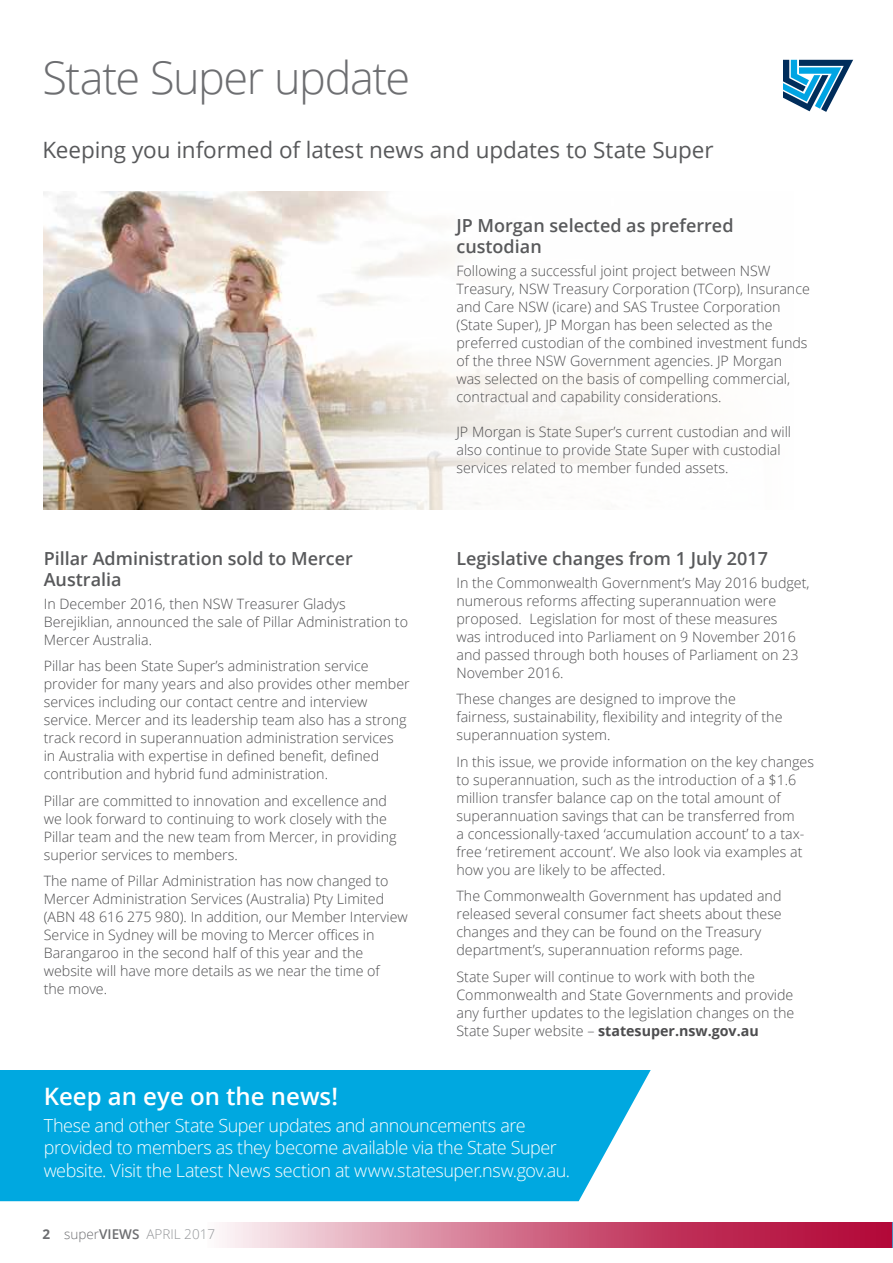
<style>
.page{position:relative;width:893px;height:1263px;background:#fff}
.page>*{position:absolute;margin:0;border:0;box-sizing:border-box;transform-origin:0 0}
.t1{font:300 45px "Open Sans";letter-spacing:-.035em;color:#6d6e71}
.t2{font:600 24px "Open Sans";color:#fff}
.t3{font:22.5px "Open Sans";letter-spacing:-.005em;color:#58595b}
.t4{font:300 18px/22.5px "Open Sans";letter-spacing:-.025em;color:#fff}
.t5{font:600 18px/21px "Open Sans";color:#58595b}
.t6{font:300 14.25px/18px "Open Sans";color:#4d4d4f}
.t7{font:300 13.5px "Open Sans";color:#95979a}
.s1{font-weight:700}
.s2{font-weight:700;color:#6d6e71}
.s3{color:#6d6e71}
.s4{font-weight:600;color:#6d6e71}
</style>
<div class="page">
<svg style="left:892px;top:1222px;width:1px;height:25px"></svg>
<svg style="left:222px;top:1222px;width:670px;height:25px;background:#d06885"></svg>
<img style="left:44px;top:191px;width:276px;height:319px">
<svg style="left:320px;top:191px;width:360px;height:319px"></svg>
<div style="left:0;top:1070px;width:651px;height:131px;background:#00a8e0"></div>
<svg style="left:783px;top:60px;width:70px;height:52px"></svg>
<h1 class="t1" style="left:43px;top:47px;width:369px">State Super update</h1>
<h3 class="t3" style="left:43px;top:134px;width:673px">Keeping you informed of latest news and updates to State Super</h3>
<p class="t5" style="left:44px;top:548px;width:311px">Pillar Administration sold to Mercer<br>Australia</p>
<p class="t6" style="left:44px;top:594px;width:366px">In December 2016, then NSW Treasurer Gladys<br>Berejiklian, announced the sale of Pillar Administration to<br>Mercer Australia.</p>
<p class="t6" style="left:44px;top:656px;width:367px">Pillar has been State Super’s administration service provider for many years and also provides other member services including our contact centre and interview service. Mercer and its leadership team also has a strong track record in superannuation administration services<br>in Australia with expertise in defined benefit, defined contribution and hybrid fund administration.</p>
<p class="t6" style="left:44px;top:791px;width:354px">Pillar are committed to innovation and excellence and we look forward to continuing to work closely with the Pillar team and the new team from Mercer, in providing superior services to members.</p>
<p class="t6" style="left:44px;top:871px;width:366px">The name of Pillar Administration has now changed to Mercer Administration Services (Australia) Pty Limited (ABN 48 616 275 980). In addition, our Member Interview Service in Sydney will be moving to Mercer offices in Barangaroo in the second half of this year and the website will have more details as we near the time of<br>the move.</p>
<p class="t5" style="left:456px;top:215px;width:279px">JP Morgan selected as preferred custodian</p>
<p class="t6" style="left:456px;top:261px;width:355px">Following a successful joint project between NSW Treasury, NSW Treasury Corporation (TCorp), Insurance and Care NSW (icare) and SAS Trustee Corporation (State Super), JP Morgan has been selected as the preferred custodian of the combined investment funds of the three NSW Government agencies. JP Morgan was selected on the basis of compelling commercial, contractual and capability considerations.</p>
<p class="t6" style="left:456px;top:422px;width:336px">JP Morgan is State Super’s current custodian and will also continue to provide State Super with custodial services related to member funded assets.</p>
<p class="t5" style="left:456px;top:548px;width:313px">Legislative changes from 1 July 2017</p>
<p class="t6" style="left:456px;top:573px;width:355px">In the Commonwealth Government’s May 2016 budget, numerous reforms affecting superannuation were proposed. Legislation for most of these measures<br>was introduced into Parliament on 9 November 2016 and passed through both houses of Parliament on 23<br>November 2016.</p>
<p class="t6" style="left:456px;top:689px;width:328px">These changes are designed to improve the fairness, sustainability, flexibility and integrity of the superannuation system.</p>
<p class="t6" style="left:456px;top:752px;width:359px">In this issue, we provide information on the key changes to superannuation, such as the introduction of a $1.6 million transfer balance cap on the total amount of superannuation savings that can be transferred from<br>a concessionally-taxed ‘accumulation account’ to a tax&shy;free ‘retirement account’. We also look via examples at how you are likely to be affected.</p>
<p class="t6" style="left:456px;top:886px;width:327px">The Commonwealth Government has updated and released several consumer fact sheets about these changes and they can be found on the Treasury department’s, superannuation reforms page.</p>
<p class="t6" style="left:456px;top:967px;width:339px">State Super will continue to work with both the Commonwealth and State Governments and provide any further updates to the legislation changes on the State Super website – <span class="s1">statesuper.nsw.gov.au</span></p>
<h2 class="t2" style="left:44px;top:1079px;width:296px">Keep an eye on the news!</h2>
<p class="t4" style="left:44px;top:1113px;width:528px">These and other State Super updates and announcements are provided to members as they become available via the State Super website. Visit the Latest News section at www.statesuper.nsw.gov.au.</p>
<p class="t7" style="left:43px;top:1225px;width:174px"><span class="s2">2</span> <span class="s3">super</span><span class="s4">VIEWS</span> APRIL 2017</p>
</div>
